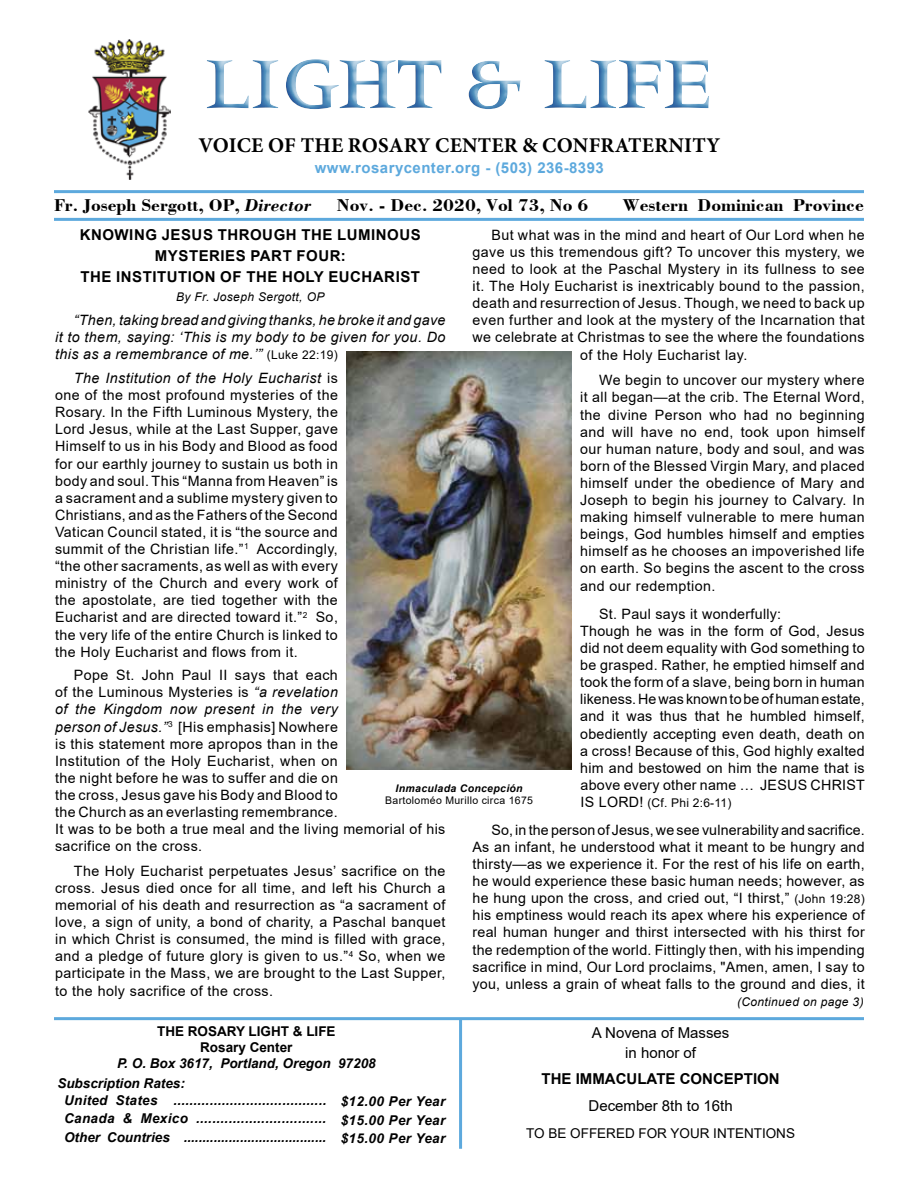
<style>
.page{position:relative;width:918px;height:1188px;background:#fff}
.page>*{position:absolute;margin:0;border:0;box-sizing:border-box;transform-origin:0 0}
.t1{font:500 75px "Meridien";color:#5192be}
.t2{font:700 21px "Minion Pro";letter-spacing:.01em;color:#000}
.t3{font:18px "Capelli Bold SWFTE";color:#000}
.t4{font:700 15px "Arial";color:#000}
.t5{font:15px/19.4px "Arial";color:#000;text-align:center}
.t6{font:700 15px "Arial";letter-spacing:.03em;color:#5da9dd}
.t7{font:14.25px/17.1px "Arial";letter-spacing:.03em;color:#000;text-align:justify}
.t8{font:italic 14.25px/17.1px "Arial";letter-spacing:.03em;color:#000;text-align:justify}
.t9{font:italic 700 13.5px/18.3px "Arial";color:#000;text-align:justify}
.t10{font:italic 700 13.5px "Arial";letter-spacing:.03em;color:#000}
.t11{font:700 13.5px/16.2px "Arial";color:#000;text-align:center}
.t12{font:13.5px "Arial";color:#000}
.t13{font:italic 12px "Arial";letter-spacing:.03em;color:#000}
.t14{font:12px "Arial";letter-spacing:.02em;color:#000}
.t15{font:10.5px "Arial";letter-spacing:.03em;color:#000}
.t16{font:italic 700 10.5px "Arial";letter-spacing:.03em;color:#000}
.s1{font-family:"Capelli Bold Italic SWFTE"}
.s2{font-size:14.25px}
.s3{font-size:12px}
.s4{font-style:normal;font-size:12px}
.s5{font-style:italic}
</style>
<div class="page">
<hr style="left:54px;top:190px;width:810px;height:3px;background:#5da9dd">
<hr style="left:54px;top:1017px;width:810px;height:3px;background:#5da9dd">
<hr style="left:459px;top:1019px;width:3px;height:130px;background:#5da9dd">
<hr style="left:54px;top:218px;width:810px;height:3px;background:#5da9dd">
<div style="left:196px;top:52px;width:521px;height:68px;background:#000;opacity:.75"></div>
<img style="left:89px;top:39px;width:82px;height:140px">
<img style="left:347px;top:351px;width:225px;height:419px">
<h1 class="t1" style="left:205px;top:42px;width:510px">Light &amp; Life</h1>
<h2 class="t2" style="left:199px;top:131px;width:523px">VOICE OF THE ROSARY CENTER &amp; CONFRATERNITY</h2>
<p class="t6" style="left:315px;top:158px;width:291px">WWW.ROSARYCENTER.ORG - (503) 236-8393</p>
<p class="t3" style="left:54px;top:194px;width:259px">Fr. Joseph Sergott, OP, <span class="s1">Director</span></p>
<p class="t3" style="left:337px;top:194px;width:253px">Nov. - Dec. 2020, Vol 73, No 6</p>
<p class="t3" style="left:623px;top:194px;width:243px">Western Dominican Province</p>
<p class="t7" style="left:491px;top:226px;width:375px">But what was in the mind and heart of Our Lord when he</p>
<p class="t7" style="left:473px;top:243px;width:394px">gave us this tremendous gift? To uncover this mystery, we</p>
<p class="t7" style="left:473px;top:260px;width:394px">need to look at the Paschal Mystery in its fullness to see</p>
<p class="t7" style="left:473px;top:278px;width:394px">it. The Holy Eucharist is inextricably bound to the passion,</p>
<p class="t7" style="left:473px;top:295px;width:394px">death and resurrection of Jesus. Though, we need to back up</p>
<p class="t7" style="left:473px;top:312px;width:394px">even further and look at the mystery of the Incarnation that</p>
<p class="t7" style="left:473px;top:329px;width:394px">we celebrate at Christmas to see the where the foundations</p>
<p class="t7" style="left:580px;top:346px;width:169px">of the Holy Eucharist lay.</p>
<p class="t7" style="left:580px;top:372px;width:286px;text-indent:19px">We begin to uncover our mystery where it all began—at the crib. The Eternal Word, the divine Person who had no beginning and will have no end, took upon himself our human nature, body and soul, and was born of the Blessed Virgin Mary, and placed himself under the obedience of Mary and Joseph to begin his journey to Calvary. In making himself vulnerable to mere human beings, God humbles himself and empties himself as he chooses an impoverished life on earth. So begins the ascent to the cross and our redemption.</p>
<p class="t7" style="left:580px;top:605px;width:286px;text-align:left;text-indent:19px">St. Paul says it wonderfully:<br>Though he was in the form of God, Jesus did not deem equality with God something to be grasped. Rather, he emptied himself and took the form of a slave, being born in human likeness. He was known to be of human estate, and it was thus that he humbled himself, obediently accepting even death, death on a cross! Because of this, God highly exalted him and bestowed on him the name that is above every other name … JESUS CHRIST</p>
<p class="t14" style="left:581px;top:794px;width:152px"><span class="s2">IS LORD!</span> (Cf. Phi 2:6-11)</p>
<p class="t7" style="left:473px;top:821px;width:394px;text-indent:19px">So, in the person of Jesus, we see vulnerability and sacrifice.<br>As an infant, he understood what it meant to be hungry and thirsty—as we experience it. For the rest of his life on earth, he would experience these basic human needs; however, as he hung upon the cross, and cried out, “I thirst,” <span class="s3">(John 19:28) </span>his emptiness would reach its apex where his experience of real human hunger and thirst intersected with his thirst for the redemption of the world. Fittingly then, with his impending sacrifice in mind, Our Lord proclaims, "Amen, amen, I say to you, unless a grain of wheat falls to the ground and dies, it</p>
<p class="t4" style="left:80px;top:225px;width:60px">KNOWING</p>
<p class="t4" style="left:162px;top:225px;width:21px">JESUS</p>
<p class="t4" style="left:218px;top:225px;width:13px">THROUGH</p>
<p class="t4" style="left:301px;top:225px;width:11px">THE</p>
<p class="t4" style="left:337px;top:225px;width:21px">LUMINOUS</p>
<p class="t4" style="left:155px;top:246px;width:24px">MYSTERIES</p>
<p class="t4" style="left:251px;top:246px;width:21px">PART</p>
<p class="t4" style="left:297px;top:246px;width:22px">FOUR</p>
<p class="t4" style="left:341px;top:246px;width:6px">:</p>
<p class="t4" style="left:80px;top:267px;width:51px">THE INSTITUTION</p>
<p class="t4" style="left:220px;top:267px;width:38px">OF THE</p>
<p class="t4" style="left:282px;top:267px;width:23px">HOLY</p>
<p class="t4" style="left:328px;top:267px;width:22px">EUCHARIST</p>
<p class="t13" style="left:176px;top:289px;width:150px">By Fr. Joseph Sergott, OP</p>
<p class="t8" style="left:55px;top:312px;width:392px;text-indent:19px">“Then, taking bread and giving thanks, he broke it and gave it to them, saying: ‘This is my body to be given for you. Do this as a remembrance of me.’” <span class="s4">(Luke 22:19)</span></p>
<p class="t7" style="left:55px;top:369px;width:284px;text-indent:19px"><span class="s5">The Institution of the Holy Eucharist</span> is one of the most profound mysteries of the Rosary. In the Fifth Luminous Mystery, the Lord Jesus, while at the Last Supper, gave Himself to us in his Body and Blood as food for our earthly journey to sustain us both in body and soul. This “Manna from Heaven” is a sacrament and a sublime mystery given to Christians, and as the Fathers of the Second Vatican Council stated, it is “the source and summit of the Christian life.”<sup>1</sup> Accordingly, “the other sacraments, as well as with every ministry of the Church and every work of the apostolate, are tied together with the Eucharist and are directed toward it.”<sup>2</sup> So, the very life of the entire Church is linked to the Holy Eucharist and flows from it.</p>
<p class="t7" style="left:55px;top:667px;width:392px;text-align:left;text-indent:19px">Pope St. John Paul II says that each<br>of the Luminous Mysteries is <span class="s5">“a revelation<br>of the Kingdom now present in the very<br>person of Jesus.”</span><sup>3</sup> [His emphasis] Nowhere<br>is this statement more apropos than in the<br>Institution of the Holy Eucharist, when on<br>the night before he was to suffer and die on<br>the cross, Jesus gave his Body and Blood to<br>the Church as an everlasting remembrance.<br>It was to be both a true meal and the living memorial of his sacrifice on the cross.</p>
<p class="t7" style="left:55px;top:862px;width:392px;text-indent:19px">The Holy Eucharist perpetuates Jesus’ sacrifice on the cross. Jesus died once for all time, and left his Church a memorial of his death and resurrection as “a sacrament of love, a sign of unity, a bond of charity, a Paschal banquet in which Christ is consumed, the mind is filled with grace, and a pledge of future glory is given to us.”<sup>4</sup> So, when we participate in the Mass, we are brought to the Last Supper, to the holy sacrifice of the cross.</p>
<p class="t16" style="left:396px;top:781px;width:129px">Inmaculada Concepción</p>
<p class="t15" style="left:385px;top:793px;width:149px">Bartoloméo Murillo circa 1675</p>
<p class="t13" style="left:737px;top:994px;width:128px">(Continued on page 3)</p>
<p class="t11" style="left:157px;top:1023px;width:180px">THE ROSARY LIGHT &amp; LIFE<br>ROSARY CENTER</p>
<p class="t9" style="left:117px;top:1055px;width:260px">P. O. Box 3617, Portland, Oregon 97208</p>
<p class="t9" style="left:57px;top:1074px;width:129px">Subscription Rates:</p>
<p class="t10" style="left:341px;top:1092px;width:106px">$12.00 Per Year</p>
<p class="t10" style="left:341px;top:1111px;width:106px">$15.00 Per Year</p>
<p class="t10" style="left:341px;top:1129px;width:106px">$15.00 Per Year</p>
<p class="t9" style="left:64px;top:1091px;width:264px">United States ......................................<br>Canada &amp; Mexico ................................<br>Other Countries ......................................</p>
<p class="t5" style="left:592px;top:1023px;width:139px">A Novena of Masses in honor of</p>
<p class="t4" style="left:542px;top:1069px;width:240px">THE IMMACULATE CONCEPTION</p>
<p class="t5" style="left:589px;top:1096px;width:146px">December 8th to 16th</p>
<p class="t12" style="left:526px;top:1124px;width:270px">TO BE OFFERED FOR YOUR INTENTIONS</p>
</div>
